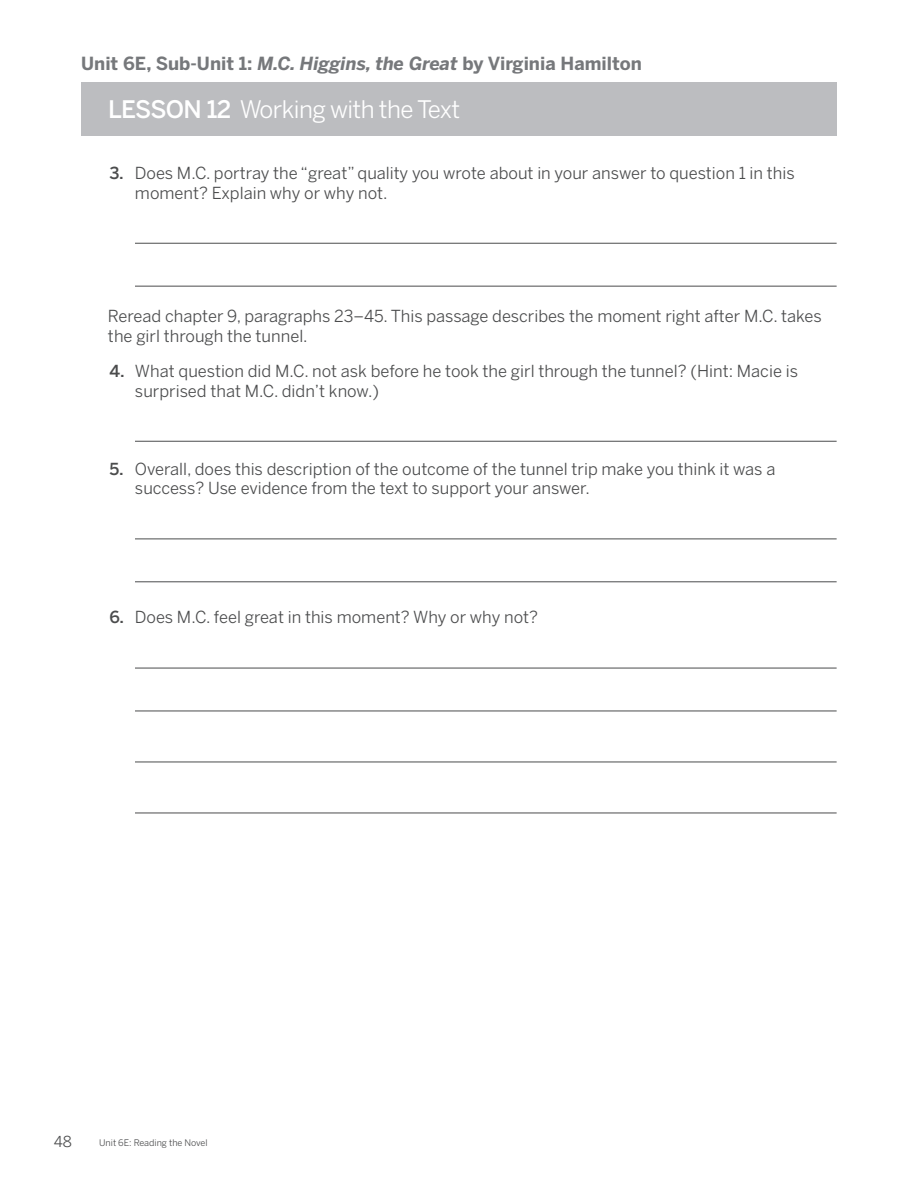
<style>
.page{position:relative;width:918px;height:1188px;background:#fff}
.page>*{position:absolute;margin:0;border:0;box-sizing:border-box;transform-origin:0 0}
.t1{font:24px "Benton Sans";letter-spacing:-.025em;color:#fff}
.t2{font:700 18px "Benton Sans";color:#76787b}
.t3{font:16.5px/19.5px "Benton Sans";color:#4b4c4d}
.t4{font:15px "Benton Sans";color:#4b4c4d}
.t5{font:9px "Benton Sans";color:#4b4c4d}
.s1{font-style:italic}
.s2{font-weight:500}
</style>
<div class="page">
<div style="left:81px;top:82px;width:756px;height:54px;background:#bcbdc0"></div>
<hr style="left:135px;top:243px;width:702px;height:1px;background:#4b4c4d">
<hr style="left:135px;top:286px;width:702px;height:1px;background:#4b4c4d">
<hr style="left:135px;top:441px;width:702px;height:1px;background:#4b4c4d">
<hr style="left:135px;top:539px;width:702px;height:1px;background:#4b4c4d">
<hr style="left:135px;top:581px;width:702px;height:1px;background:#4b4c4d">
<hr style="left:135px;top:668px;width:702px;height:1px;background:#4b4c4d">
<hr style="left:135px;top:711px;width:702px;height:1px;background:#4b4c4d">
<hr style="left:135px;top:762px;width:702px;height:1px;background:#4b4c4d">
<hr style="left:135px;top:813px;width:702px;height:1px;background:#4b4c4d">
<p class="t2" style="left:81px;top:53px;width:562px">Unit 6E, Sub-Unit 1: <span class="s1">M.C. Higgins, the Great</span> by Virginia Hamilton</p>
<h1 class="t1" style="left:108px;top:95px;width:354px"><span class="s2">LESSON 12</span> Working with the Text</h1>
<p class="t3" style="left:135px;top:163px;width:661px;text-indent:-25px"><span class="s2">3.</span> Does M.C. portray the “great” quality you wrote about in your answer to question 1 in this moment? Explain why or why not.</p>
<p class="t3" style="left:108px;top:306px;width:715px">Reread chapter 9, paragraphs 23–45. This passage describes the moment right after M.C. takes the girl through the tunnel.</p>
<p class="t3" style="left:135px;top:361px;width:665px;text-indent:-25px"><span class="s2">4.</span> What question did M.C. not ask before he took the girl through the tunnel? (Hint: Macie is surprised that M.C. didn’t know.)</p>
<p class="t3" style="left:135px;top:459px;width:642px;text-indent:-25px"><span class="s2">5.</span> Overall, does this description of the outcome of the tunnel trip make you think it was a success? Use evidence from the text to support your answer.</p>
<p class="t3" style="left:110px;top:607px;width:430px"><span class="s2">6.</span> Does M.C. feel great in this moment? Why or why not?</p>
<p class="t4" style="left:54px;top:1133px;width:20px">48</p>
<p class="t5" style="left:99px;top:1137px;width:110px">Unit 6E: Reading the Novel</p>
</div>
